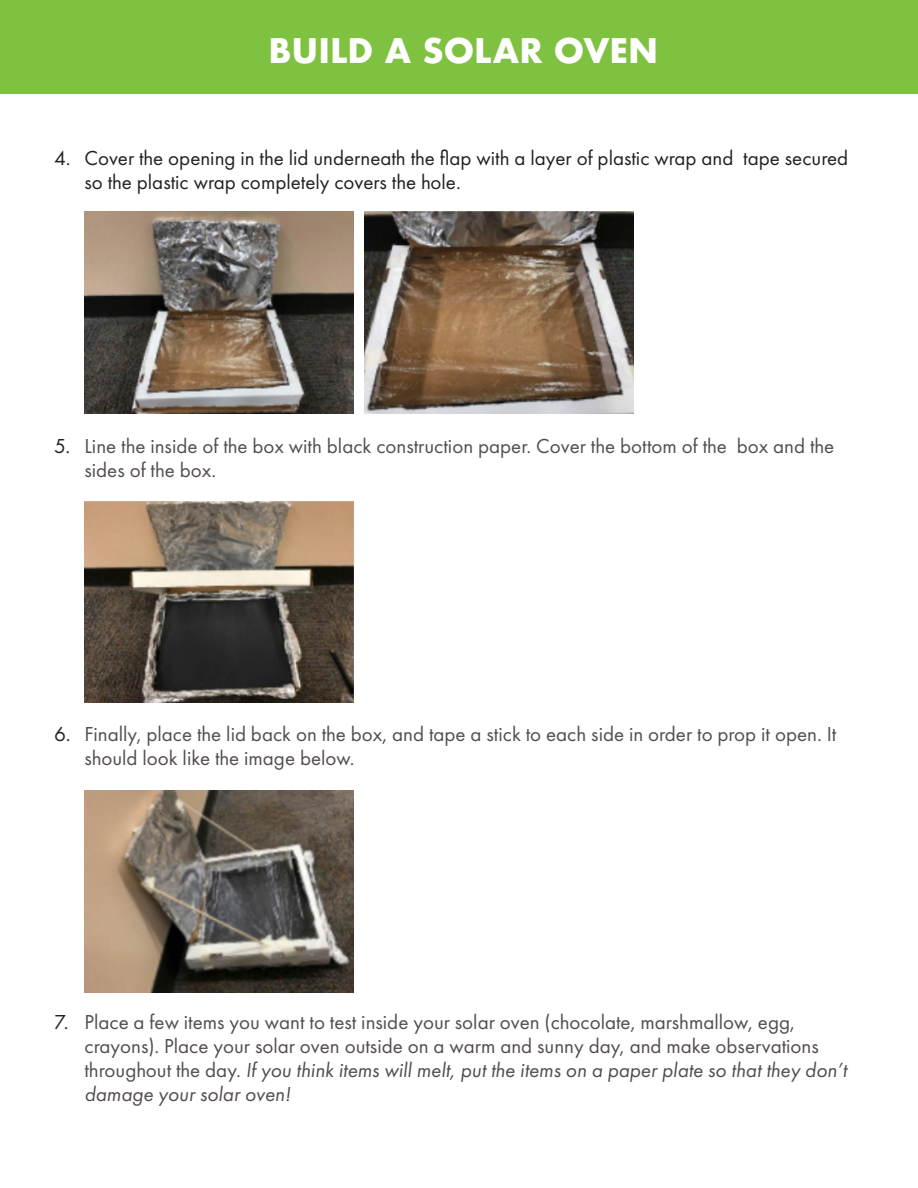
<style>
.page{position:relative;width:918px;height:1188px;background:#fff}
.page>*{position:absolute;margin:0;border:0;box-sizing:border-box;transform-origin:0 0}
.t1{font:700 33px "Futura";color:#fff}
.t2{font:21px/24px "Futura PT";color:#544d4c}
.t3{font:21px/24px "Futura PT";color:#24201f}
.s1{font-style:italic}
</style>
<div class="page">
<div style="left:0;top:0;width:918px;height:94px;background:#7fc241"></div>
<img style="left:84px;top:212px;width:270px;height:201px">
<img style="left:365px;top:212px;width:269px;height:201px">
<img style="left:84px;top:501px;width:270px;height:202px">
<img style="left:84px;top:791px;width:270px;height:201px">
<h1 class="t1" style="left:269px;top:27px;width:391px">BUILD A SOLAR OVEN</h1>
<p class="t3" style="left:54px;top:145px;width:18px">4.</p>
<p class="t3" style="left:84px;top:145px;width:765px">Cover the opening in the lid underneath the flap with a layer of plastic wrap and tape secured so the plastic wrap completely covers the hole.</p>
<p class="t3" style="left:54px;top:433px;width:18px">5.</p>
<p class="t2" style="left:84px;top:433px;width:751px">Line the inside of the box with black construction paper. Cover the bottom of the box and the sides of the box.</p>
<p class="t3" style="left:54px;top:721px;width:18px">6.</p>
<p class="t2" style="left:84px;top:721px;width:753px">Finally, place the lid back on the box, and tape a stick to each side in order to prop it open. It should look like the image below.</p>
<p class="t3" style="left:54px;top:1009px;width:16px">7.</p>
<p class="t2" style="left:84px;top:1009px;width:764px">Place a few items you want to test inside your solar oven (chocolate, marshmallow, egg, crayons). Place your solar oven outside on a warm and sunny day, and make observations throughout the day. <span class="s1">If you think items will melt, put the items on a paper plate so that they don’t damage your solar oven!</span></p>
</div>
